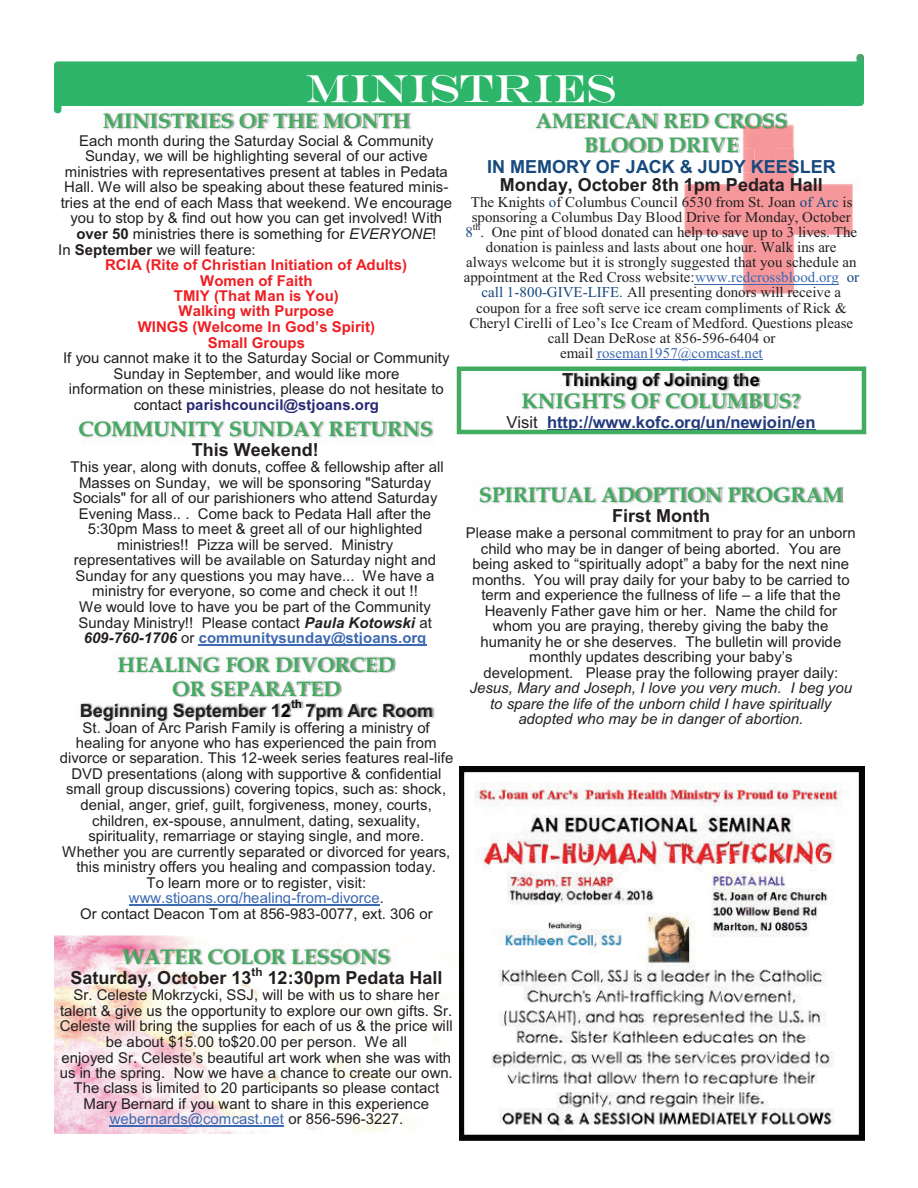
<style>
.page{position:relative;width:918px;height:1188px;background:#fff}
.page>*{position:absolute;margin:0;border:0;box-sizing:border-box;transform-origin:0 0}
.t1{font:39.15px "Engravers";color:#fff}
.t2{font:700 21px/24.2px "Book Antiqua";letter-spacing:-.005em;color:#41ab5f;text-align:center}
.t3{font:700 18px "Arial";color:#231f20}
.t4{font:700 18px "Arial";color:#16497d}
.t5{font:700 18px "Arial";color:#040503}
.t6{font:700 16.5px "Arial";color:#223a7b}
.t7{font:15px/15.5px "Arial";color:#231f20;text-align:center}
.t8{font:15px/15.1px "Times New Roman";color:#231f20;text-align:center}
.t9{font:700 15px "Arial";color:#ee1f23}
.t10{font:italic 15px/15.5px "Arial";color:#231f20;text-align:center}
.t11{font:700 11.7px "Arial";color:#231f20}
.s1{font-weight:700}
.s2{font-style:italic}
.s3{color:#040503}
.s4{font-weight:700;color:#272873}
.s5{font-weight:700;font-style:italic}
.s6{font-weight:700;color:#3d69b2}
.s7{color:#3d69b2}
.s8{color:#16497d}
.s9{font-weight:400;color:#231f20}
</style>
<div class="page">
<svg style="left:54px;top:56px;width:810px;height:57px;background:#4abf7d"></svg>
<svg style="left:58px;top:63px;width:3px;height:6px"></svg>
<svg style="left:857px;top:54px;width:7px;height:7px"></svg>
<img style="left:683px;top:106px;width:181px;height:188px">
<img style="left:562px;top:373px;width:187px;height:7px">
<img style="left:523px;top:380px;width:264px;height:30px">
<svg style="left:749px;top:376px;width:10px;height:14px"></svg>
<img style="left:522px;top:394px;width:265px;height:15px">
<img style="left:749px;top:394px;width:24px;height:8px">
<img style="left:787px;top:393px;width:15px;height:17px">
<div style="left:457px;top:366px;width:409px;height:68px;border:4px solid #41ab5f"></div>
<img style="left:119px;top:644px;width:263px;height:30px">
<img style="left:118px;top:657px;width:264px;height:15px">
<img style="left:382px;top:656px;width:14px;height:17px">
<img style="left:159px;top:669px;width:214px;height:13px">
<img style="left:173px;top:682px;width:108px;height:10px">
<img style="left:328px;top:669px;width:29px;height:3px">
<img style="left:77px;top:701px;width:358px;height:22px">
<img style="left:159px;top:696px;width:125px;height:7px">
<img style="left:174px;top:692px;width:110px;height:4px">
<img style="left:81px;top:703px;width:203px;height:17px">
<svg style="left:284px;top:682px;width:89px;height:41px"></svg>
<hr style="left:129px;top:905px;width:251px;height:1px;background:#3d69b2">
<img style="left:90px;top:101px;width:287px;height:31px">
<img style="left:307px;top:101px;width:41px;height:2px">
<img style="left:103px;top:114px;width:245px;height:15px">
<img style="left:348px;top:106px;width:78px;height:26px">
<img style="left:377px;top:101px;width:49px;height:5px">
<img style="left:348px;top:101px;width:29px;height:2px">
<img style="left:79px;top:417px;width:355px;height:21px">
<hr style="left:199px;top:644px;width:228px;height:2px;background:#3d69b2">
<img style="left:54px;top:936px;width:389px;height:198px">
<img style="left:110px;top:936px;width:301px;height:48px">
<hr style="left:110px;top:1126px;width:174px;height:1px;background:#3d69b2">
<img style="left:459px;top:766px;width:405px;height:375px">
<img style="left:522px;top:101px;width:298px;height:47px">
<img style="left:522px;top:101px;width:93px;height:2px">
<img style="left:663px;top:106px;width:111px;height:8px">
<img style="left:536px;top:114px;width:238px;height:15px">
<svg style="left:803px;top:106px;width:17px;height:1px"></svg>
<img style="left:774px;top:101px;width:29px;height:47px">
<img style="left:571px;top:125px;width:92px;height:23px">
<img style="left:683px;top:153px;width:43px;height:19px">
<img style="left:663px;top:129px;width:63px;height:9px">
<img style="left:663px;top:125px;width:63px;height:4px">
<img style="left:585px;top:138px;width:141px;height:15px">
<img style="left:755px;top:148px;width:13px;height:24px">
<svg style="left:755px;top:125px;width:13px;height:4px"></svg>
<img style="left:726px;top:125px;width:29px;height:47px">
<svg style="left:726px;top:138px;width:12px;height:15px"></svg>
<hr style="left:695px;top:284px;width:144px;height:1px;background:#3d69b2">
<hr style="left:597px;top:359px;width:166px;height:1px;background:#3d69b2">
<img style="left:481px;top:485px;width:242px;height:19px">
<img style="left:480px;top:487px;width:245px;height:15px">
<img style="left:756px;top:485px;width:74px;height:19px">
<img style="left:729px;top:486px;width:27px;height:17px">
<img style="left:830px;top:486px;width:14px;height:17px">
<h1 class="t1" style="left:306px;top:66px;width:312px">MINISTRIES</h1>
<h2 class="t2" style="left:103px;top:109px;width:309px">MINISTRIES OF THE MONTH</h2>
<p class="t7" style="left:79px;top:134px;width:356px">Each month during the Saturday Social &amp; Community</p>
<p class="t7" style="left:85px;top:150px;width:344px">Sunday, we will be highlighting several of our active</p>
<p class="t7" style="left:65px;top:165px;width:385px">ministries with representatives present at tables in Pedata</p>
<p class="t7" style="left:64px;top:181px;width:386px">Hall. We will also be speaking about these featured minis-</p>
<p class="t7" style="left:61px;top:196px;width:393px">tries at the end of each Mass that weekend. We encourage</p>
<p class="t7" style="left:71px;top:212px;width:373px">you to stop by &amp; find out how you can get involved! With</p>
<p class="t7" style="left:76px;top:228px;width:362px"><span class="s1">over 50</span> ministries there is something for <span class="s2">EVERYONE</span>!</p>
<p class="t7" style="left:58px;top:243px;width:199px">In <span class="s1">September</span> we will feature:</p>
<p class="t9" style="left:105px;top:259px;width:304px">RCIA (Rite of Christian Initiation of Adults)</p>
<p class="t9" style="left:200px;top:275px;width:114px">Women of Faith</p>
<p class="t9" style="left:174px;top:290px;width:166px">TMIY (That Man is You)</p>
<p class="t9" style="left:179px;top:306px;width:157px">Walking with Purpose</p>
<p class="t9" style="left:138px;top:321px;width:239px">WINGS (Welcome In God’s Spirit)</p>
<p class="t9" style="left:208px;top:337px;width:99px">Small Groups</p>
<p class="t7" style="left:63px;top:352px;width:388px">If you cannot make it to the Saturday Social or Community Sunday in September, and would like more<br>information on these ministries, please do not hesitate to <span class="s3">contac</span>t <span class="s4">parishcouncil@stjoans.org</span></p>
<h2 class="t2" style="left:78px;top:417px;width:356px">COMMUNITY SUNDAY RETURNS</h2>
<p class="t3" style="left:192px;top:444px;width:129px">This Weekend!</p>
<p class="t7" style="left:71px;top:461px;width:375px">This year, along with donuts, coffee &amp; fellowship after all Masses on Sunday, we will be sponsoring "Saturday Socials" for all of our parishioners who attend Saturday Evening Mass.. . Come back to Pedata Hall after the 5:30pm Mass to meet &amp; greet all of our highlighted ministries!! Pizza will be served. Ministry representatives will be available on Saturday night and Sunday for any questions you may have... We have a ministry for everyone, so come and check it out !!<br>We would love to have you be part of the Community Sunday Ministry!! Please contact <span class="s5">Paula Kotowski</span> at <span class="s5">609-760-1706</span> or <span class="s6">communitysunday@stjoans.org</span></p>
<h2 class="t2" style="left:118px;top:653px;width:279px">HEALING FOR DIVORCED<br>OR SEPARATED</h2>
<p class="t3" style="left:80px;top:704px;width:213px">Beginning September 1<span class="s3">2</span></p>
<p class="t11" style="left:291px;top:700px;width:12px">th</p>
<p class="t3" style="left:305px;top:704px;width:129px">7pm Arc Room</p>
<p class="t7" style="left:60px;top:721px;width:395px">St. Joan of Arc Parish Family is offering a ministry of healing for anyone who has experienced the pain from divorce or separation. This 12-week series features real-life DVD presentations (along with supportive &amp; confidential small group discussions) covering topics, such as: shock, denial, anger, grief, guilt, forgiveness, money, courts, children, ex-spouse, annulment, dating, sexuality, spirituality, remarriage or staying single, and more.<br>Whether you are currently separated or divorced for years, this ministry offers you healing and compassion today.<br>To learn more or to register, visit: <span class="s7">www.stjoans.org/healing-from-divorce</span>.<br>Or contact Deacon Tom at 856-983-0077, ext. 306 or</p>
<h2 class="t2" style="left:123px;top:945px;width:269px">WATER COLOR LESSONS</h2>
<p class="t3" style="left:70px;top:972px;width:183px">Saturday, October 13</p>
<p class="t11" style="left:252px;top:968px;width:13px">th</p>
<p class="t3" style="left:268px;top:972px;width:176px">12:30pm Pedata Hall</p>
<p class="t7" style="left:60px;top:989px;width:395px">Sr. Celeste Mokrzycki, SSJ, will be with us to share her talent &amp; give us the opportunity to explore our own gifts. Sr.<br>Celeste will bring the supplies for each of us &amp; the price will be about $15.00 to$20.00 per person. We all<br>enjoyed Sr. Celeste’s beautiful art work when she was with us in the spring. Now we have a chance to create our own.<br>The class is limited to 20 participants so please contact Mary Bernard if you want to share in this experience <span class="s7">webernards@comcast.net</span> or 856-596-3227.</p>
<h2 class="t2" style="left:536px;top:109px;width:253px">AMERICAN RED CROSS<br>BLOOD DRIVE</h2>
<p class="t4" style="left:487px;top:160px;width:350px">IN MEMORY OF JACK &amp; JUDY KEESLER</p>
<p class="t3" style="left:500px;top:178px;width:324px">Monday, October 8th 1pm Pedata Hall</p>
<p class="t8" style="left:464px;top:196px;width:397px">The Knights <span class="s8">o</span>f Columbus Council 6530 from St. Joan <span class="s8">of Arc</span> is sponsoring a Columbus Day Blood Drive for Monday, October <span class="s8">8</span><sup>th</sup>. One pint of blood donated can help to save up to 3 lives. The donation is painless and lasts about one hour. Walk ins are always welcome but it is strongly suggested that you schedule an appointment at the Red Cross website:<span class="s7">www.redcrossblood.org</span> <span class="s8">or call 1-800-GIVE-LIFE.</span> All presenting donors will receive a coupon for a free soft serve ice cream compliments of Rick &amp; Cheryl Cirelli of Leo’s Ice Cream of Medford. Questions please call Dean DeRose at 856-596-6404 or<br>email <span class="s7">roseman1957@comcast.net</span></p>
<p class="t5" style="left:562px;top:373px;width:199px">Thinking of Joining the</p>
<h2 class="t2" style="left:522px;top:389px;width:280px">KNIGHTS OF COLUMBUS?</h2>
<p class="t6" style="left:507px;top:416px;width:310px"><span class="s9">Visit</span> http://www.kofc.org/un/newjoin/en</p>
<h2 class="t2" style="left:479px;top:483px;width:366px">SPIRITUAL ADOPTION PROGRAM</h2>
<p class="t3" style="left:612px;top:509px;width:99px">First Month</p>
<p class="t7" style="left:466px;top:527px;width:391px">Please make a personal commitment to pray for an unborn child who may be in danger of being aborted. You are being asked to “spiritually adopt” a baby for the next nine months. You will pray daily for your baby to be carried to term and experience the fullness of life – a life that the Heavenly Father gave him or her. Name the child for whom you are praying, thereby giving the baby the humanity he or she deserves. The bulletin will provide monthly updates describing your baby’s<br>development. Please pray the following prayer daily:</p>
<p class="t10" style="left:470px;top:682px;width:384px">Jesus, Mary and Joseph, I love you very much. I beg you to spare the life of the unborn child I have spiritually adopted who may be in danger of abortion.</p>
</div>
